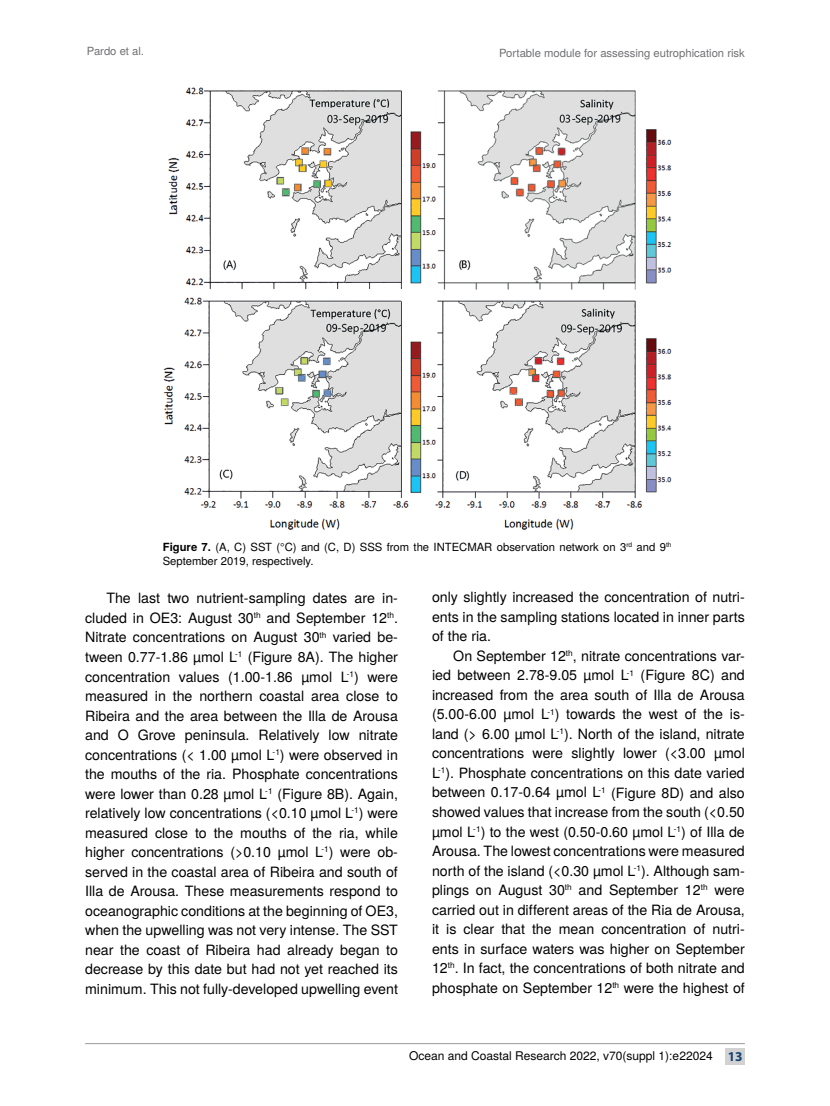
<style>
.page{position:relative;width:830px;height:1106px;background:#fff}
.page>*{position:absolute;margin:0;border:0;box-sizing:border-box;transform-origin:0 0}
.t1{font:14.25px/19.5px "Te X Gyre Heros";color:#000;text-align:justify}
.t2{font:12px "Te X Gyre Heros";color:#000}
.t3{font:11.25px/14.2px "Te X Gyre Heros";color:#000}
.t4{font:11.25px "Te X Gyre Heros";color:#6d6e71}
.s1{font-weight:700}
.s2{font-family:"Myriad Pro";font-weight:700;font-size:13.5px;color:#134272}
</style>
<div class="page">
<hr style="left:85px;top:1043px;width:659px;height:1px;background:#9a9a9b">
<div style="left:725px;top:1048px;width:19px;height:16px;background:#d2d2d2"></div>
<img style="left:163px;top:87px;width:509px;height:443px">
<p class="t4" style="left:87px;top:42px;width:59px">Pardo et al.</p>
<p class="t4" style="left:498px;top:44px;width:247px">Portable module for assessing eutrophication risk</p>
<p class="t3" style="left:163px;top:539px;width:510px"><span class="s1">Figure 7.</span> (A, C) SST (°C) and (C, D) SSS from the INTECMAR observation network on 3<sup>rd</sup> and 9<sup>th<br></sup>September 2019, respectively.</p>
<p class="t1" style="left:85px;top:587px;width:314px;text-indent:21px">The last two nutrient-sampling dates are in&shy;cluded in OE3: August 30<sup>th</sup> and September 12<sup>th</sup>.<br>Nitrate concentrations on August 30<sup>th</sup> varied be&shy;tween 0.77-1.86 µmol L<sup>-1</sup> (Figure 8A). The higher concentration values (1.00-1.86 µmol L<sup>-1</sup>) were measured in the northern coastal area close to Ribeira and the area between the Illa de Arousa and O Grove peninsula. Relatively low nitrate concentrations (&lt; 1.00 µmol L<sup>-1</sup>) were observed in the mouths of the ria. Phosphate concentrations were lower than 0.28 µmol L<sup>-1</sup> (Figure 8B). Again, relatively low concentrations (&lt;0.10 µmol L<sup>-1</sup>) were measured close to the mouths of the ria, while higher concentrations (&gt;0.10 µmol L<sup>-1</sup>) were ob&shy;served in the coastal area of Ribeira and south of Illa de Arousa. These measurements respond to oceanographic conditions at the beginning of OE3, when the upwelling was not very intense. The SST near the coast of Ribeira had already began to decrease by this date but had not yet reached its minimum. This not fully-developed upwelling event</p>
<p class="t1" style="left:432px;top:586px;width:314px">only slightly increased the concentration of nutri&shy;ents in the sampling stations located in inner parts of the ria.</p>
<p class="t1" style="left:432px;top:645px;width:314px;text-indent:21px">On September 12<sup>th</sup>, nitrate concentrations var&shy;ied between 2.78-9.05 µmol L<sup>-1</sup> (Figure 8C) and increased from the area south of Illa de Arousa (5.00-6.00 µmol L<sup>-1</sup>) towards the west of the is&shy;land (&gt; 6.00 µmol L<sup>-1</sup>). North of the island, nitrate concentrations were slightly lower (&lt;3.00 µmol L<sup>-1</sup>). Phosphate concentrations on this date varied between 0.17-0.64 µmol L<sup>-1</sup> (Figure 8D) and also showed values that increase from the south (&lt;0.50 µmol L<sup>-1</sup>) to the west (0.50-0.60 µmol L<sup>-1</sup>) of Illa de Arousa. The lowest concentrations were measured north of the island (&lt;0.30 µmol L<sup>-1</sup>). Although sam&shy;plings on August 30<sup>th</sup> and September 12<sup>th</sup> were carried out in different areas of the Ria de Arousa, it is clear that the mean concentration of nutri&shy;ents in surface waters was higher on September 12<sup>th</sup>. In fact, the concentrations of both nitrate and phosphate on September 12<sup>th</sup> were the highest of</p>
<p class="t2" style="left:409px;top:1046px;width:335px">Ocean and Coastal Research 2022, v70(suppl 1):e22024 <span class="s2">13</span></p>
</div>
